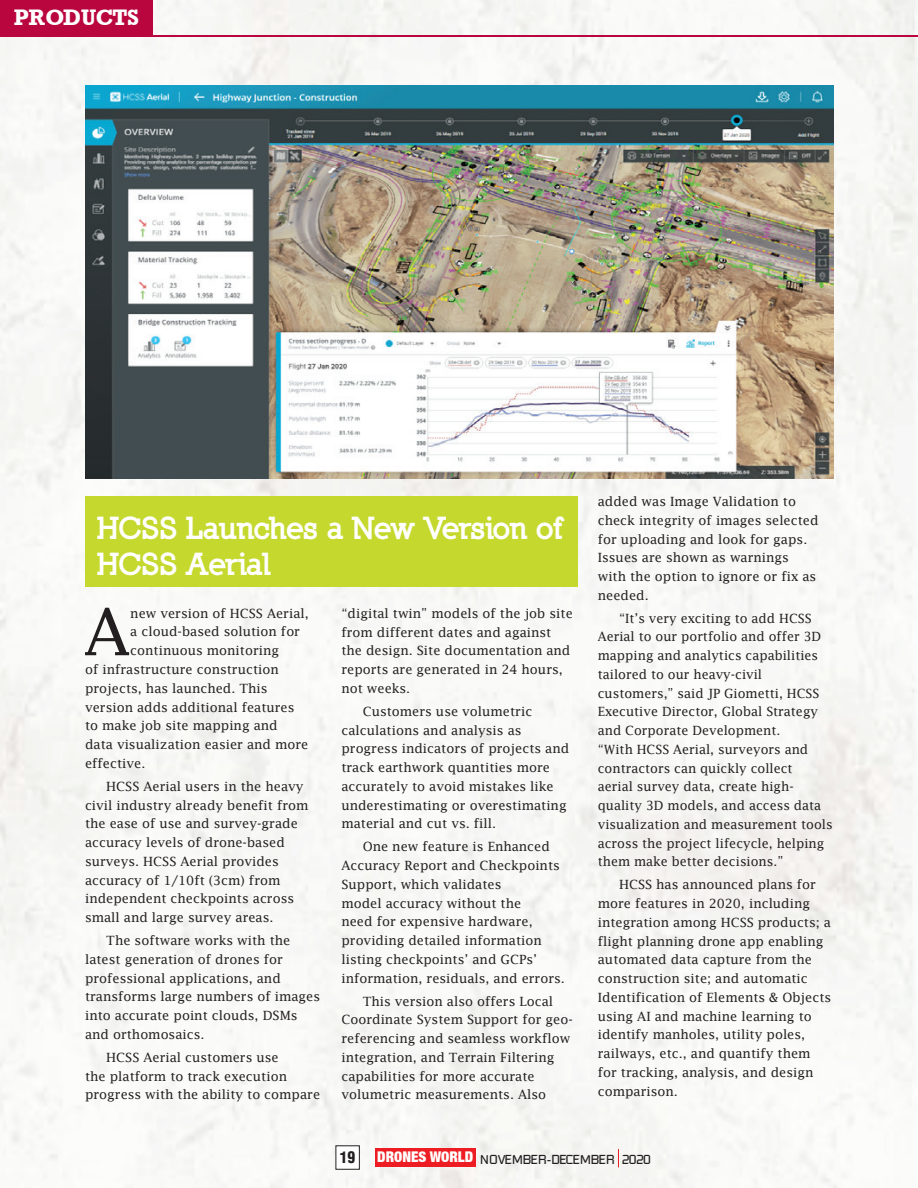
<style>
.page{position:relative;width:918px;height:1188px;background:#f8f8f6}
.page>*{position:absolute;margin:0;border:0;box-sizing:border-box;transform-origin:0 0}
.t1{font:64.65px "Lucida Fax";color:#231f20}
.t2{font:900 30px/36px "Nilland";letter-spacing:-.03em;color:#fff}
.t3{font:700 22.5px "Astute S Si";color:#fff}
.t4{font:900 condensed 15.45px "Context Black Condensed S Si";color:#231f20}
.t5{font:12.75px/18.8px "Lucida Fax";color:#231f20}
.t6{font:12.75px "Shoestring S Si";color:#231f20}
.s1{font-family:"Context Reprise Black Cond S Si";font-weight:700;font-size:14.7px;color:#fff}
</style>
<div class="page">
<div style="left:0;top:0;width:152px;height:37px;background:#ba063e"></div>
<hr style="left:0;top:35px;width:918px;height:2px;background:#ba063e">
<div style="left:85px;top:496px;width:492px;height:91px;background:#c5d82d"></div>
<img style="left:85px;top:85px;width:748px;height:393px">
<div style="left:375px;top:1149px;width:101px;height:18px;background:#ee1d23"></div>
<div style="left:336px;top:1146px;width:23px;height:23px;background:#fff"></div>
<div style="left:335px;top:1145px;width:25px;height:25px;border:1px solid #231f20"></div>
<svg style="left:618px;top:1149px;width:1px;height:18px"></svg>
<h3 class="t3" style="left:14px;top:4px;width:126px">PRODUCTS</h3>
<h2 class="t2" style="left:98px;top:510px;width:466px">HCSS Launches a New Version of<br>HCSS Aerial</h2>
<h1 class="t1" style="left:84px;top:594px;width:48px">A</h1>
<p class="t5" style="left:130px;top:604px;width:180px">new version of HCSS Aerial,</p>
<p class="t5" style="left:130px;top:622px;width:171px">a cloud-based solution for</p>
<p class="t5" style="left:130px;top:641px;width:150px">continuous monitoring</p>
<p class="t5" style="left:85px;top:660px;width:195px">of infrastructure construction</p>
<p class="t5" style="left:85px;top:679px;width:184px">projects, has launched. This</p>
<p class="t5" style="left:85px;top:697px;width:211px">version adds additional features</p>
<p class="t5" style="left:85px;top:716px;width:194px">to make job site mapping and</p>
<p class="t5" style="left:85px;top:735px;width:225px">data visualization easier and more</p>
<p class="t5" style="left:85px;top:754px;width:62px">effective.</p>
<p class="t5" style="left:85px;top:777px;width:225px;text-indent:21px">HCSS Aerial users in the heavy civil industry already benefit from the ease of use and survey-grade accuracy levels of drone-based surveys. HCSS Aerial provides accuracy of 1/10ft (3cm) from independent checkpoints across small and large survey areas.</p>
<p class="t5" style="left:85px;top:931px;width:237px;text-indent:21px">The software works with the latest generation of drones for professional applications, and transforms large numbers of images into accurate point clouds, DSMs and orthomosaics.</p>
<p class="t5" style="left:85px;top:1048px;width:237px;text-indent:21px">HCSS Aerial customers use<br>the platform to track execution progress with the ability to compare</p>
<p class="t5" style="left:341px;top:604px;width:233px">“digital twin” models of the job site from different dates and against the design. Site documentation and reports are generated in 24 hours, not weeks.</p>
<p class="t5" style="left:341px;top:702px;width:229px;text-indent:21px">Customers use volumetric calculations and analysis as progress indicators of projects and track earthwork quantities more accurately to avoid mistakes like underestimating or overestimating material and cut vs. fill.</p>
<p class="t5" style="left:341px;top:837px;width:225px;text-indent:21px">One new feature is Enhanced<br>Accuracy Report and Checkpoints<br>Support, which validates<br>model accuracy without the<br>need for expensive hardware, providing detailed information listing checkpoints’ and GCPs’ information, residuals, and errors.</p>
<p class="t5" style="left:341px;top:992px;width:233px;text-indent:21px">This version also offers Local Coordinate System Support for geo&shy;referencing and seamless workflow integration, and Terrain Filtering capabilities for more accurate volumetric measurements. Also</p>
<p class="t5" style="left:598px;top:492px;width:222px">added was Image Validation to check integrity of images selected for uploading and look for gaps.<br>Issues are shown as warnings with the option to ignore or fix as needed.</p>
<p class="t5" style="left:598px;top:609px;width:236px;text-indent:21px">“It’s very exciting to add HCSS Aerial to our portfolio and offer 3D mapping and analytics capabilities tailored to our heavy-civil customers,” said JP Giometti, HCSS Executive Director, Global Strategy and Corporate Development.<br>“With HCSS Aerial, surveyors and contractors can quickly collect<br>aerial survey data, create high&shy;quality 3D models, and access data visualization and measurement tools across the project lifecycle, helping them make better decisions.”</p>
<p class="t5" style="left:598px;top:875px;width:235px;text-indent:21px">HCSS has announced plans for more features in 2020, including integration among HCSS products; a flight planning drone app enabling automated data capture from the construction site; and automatic<br>Identification of Elements &amp; Objects using AI and machine learning to identify manholes, utility poles, railways, etc., and quantify them for tracking, analysis, and design comparison.</p>
<p class="t4" style="left:340px;top:1148px;width:17px">19</p>
<p class="t6" style="left:377px;top:1152px;width:275px"><span class="s1">DRONES WORLD</span> NOVEMBER-DECEMBER 2020</p>
</div>
